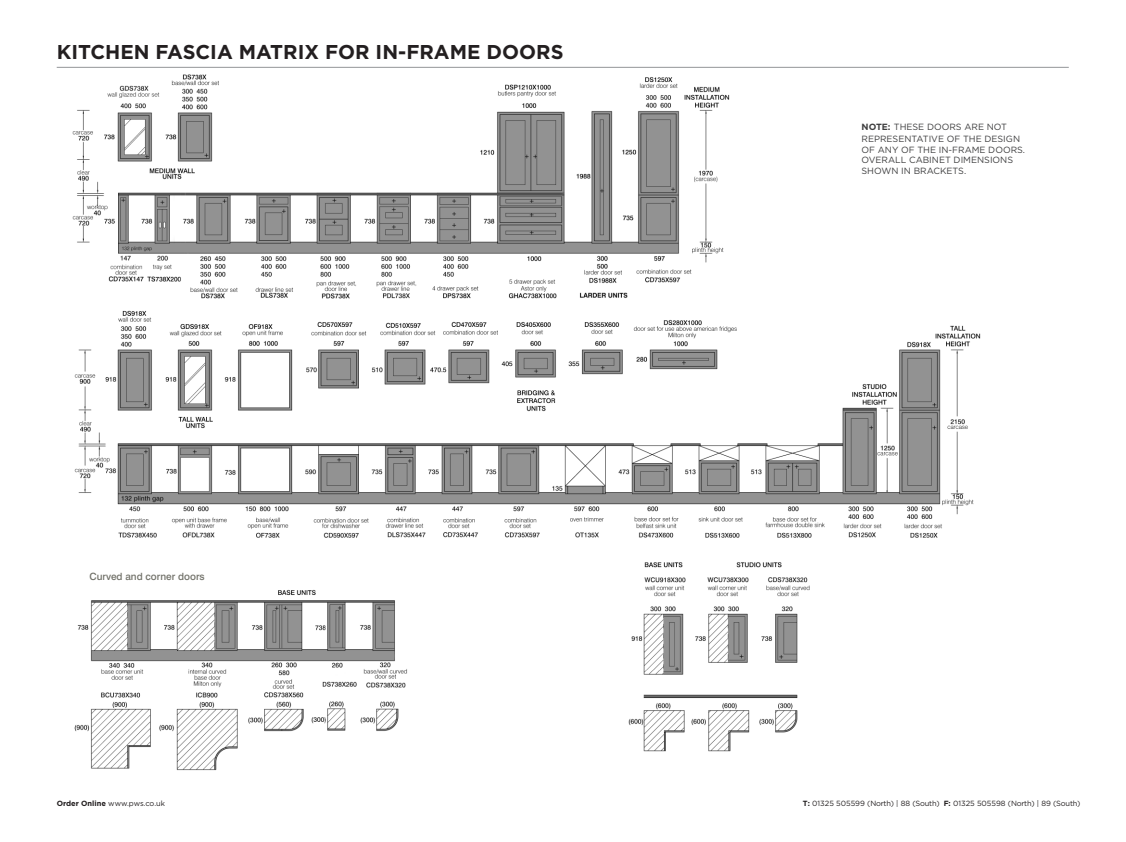
<style>
.page{position:relative;width:1126px;height:842px;background:#fff}
.page>*{position:absolute;margin:0;border:0;box-sizing:border-box;transform-origin:0 0}
.t1{font:700 20px "Gotham";color:#231f20}
.t2{font:500 10px "Swiss 721 BT";color:#72726a}
.t3{font:9px/11px "Gotham";color:#3e3e3f}
.t4{font:7.5px "Gotham";letter-spacing:-.005em;color:#231f20}
.s1{font-weight:700}
</style>
<div class="page">
<img style="left:72px;top:74px;width:909px;height:464px">
<img style="left:74px;top:589px;width:333px;height:182px">
<img style="left:628px;top:562px;width:182px;height:190px">
<hr style="left:57px;top:67px;width:1011px;height:1px;background:#939598">
<h1 class="t1" style="left:57px;top:40px;width:508px">KITCHEN FASCIA MATRIX FOR IN-FRAME DOORS</h1>
<p class="t2" style="left:89px;top:572px;width:117px">Curved and corner doors</p>
<p class="t3" style="left:861px;top:122px;width:165px"><span class="s1">NOTE:</span> THESE DOORS ARE NOT<br>REPRESENTATIVE OF THE DESIGN<br>OF ANY OF THE IN-FRAME DOORS.<br>OVERALL CABINET DIMENSIONS<br>SHOWN IN BRACKETS.</p>
<p class="t4" style="left:57px;top:799px;width:110px"><span class="s1">Order Online</span> www.pws.co.uk</p>
<p class="t4" style="left:803px;top:799px;width:279px"><span class="s1">T:</span> 01325 505599 (North) | 88 (South) <span class="s1">F:</span> 01325 505598 (North) | 89 (South)</p>
</div>
